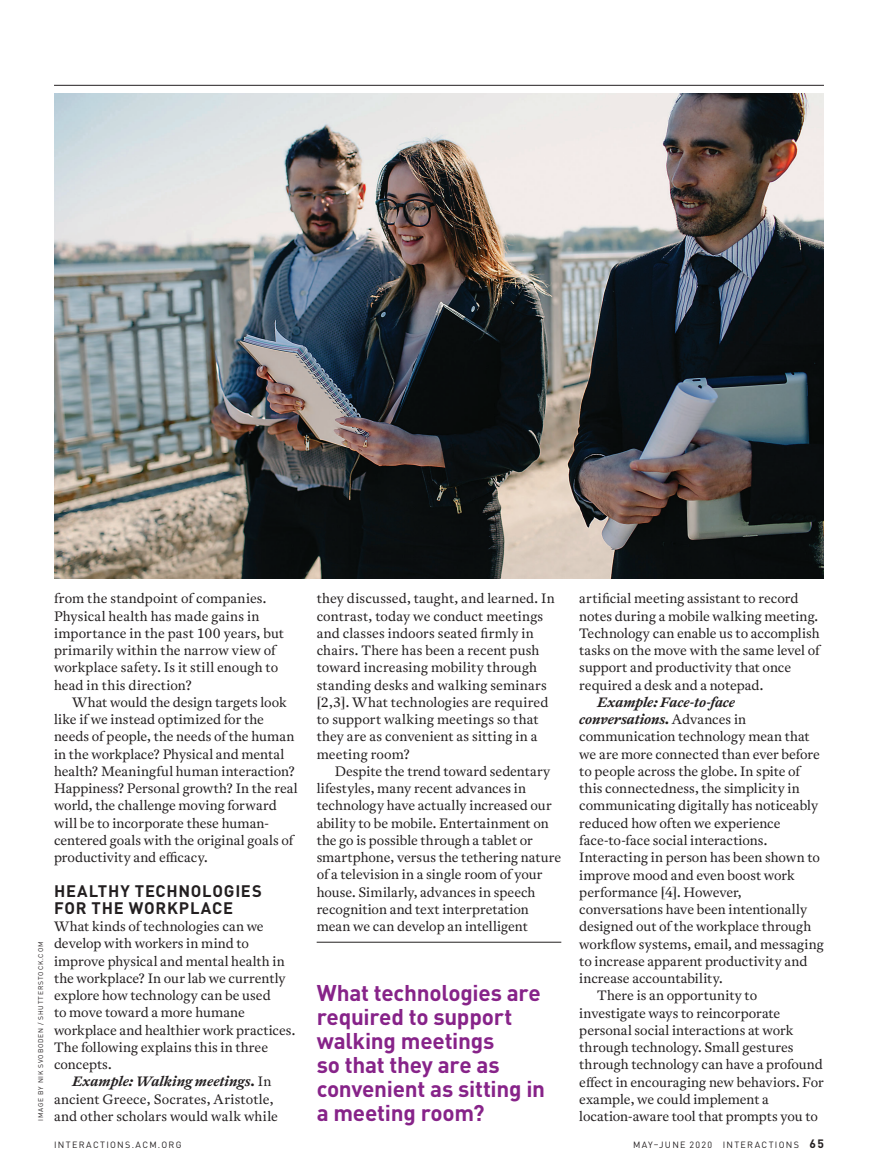
<style>
.page{position:relative;width:878px;height:1175px;background:#fff}
.page>*{position:absolute;margin:0;border:0;box-sizing:border-box;transform-origin:0 0}
.t1{font:700 22.5px/24px "DIN Pro";letter-spacing:-.01em;color:#872389}
.t2{font:700 16.5px/17.2px "DIN Pro";letter-spacing:.045em;color:#231f20}
.t3{font:13.5px/17.2px "Antwerp ACM";color:#231f20}
.t4{font:italic 700 13.5px "Antwerp ACM";letter-spacing:.005em;color:#231f20}
.t5{font:9px "DIN Pro";letter-spacing:.145em;color:#231f20}
.t6{font:6.75px "DIN Pro";letter-spacing:.115em;color:#231f20}
.s1{font-weight:400;font-style:normal}
.s2{font-weight:700;font-size:12px}
</style>
<div class="page">
<hr style="left:54px;top:85px;width:770px;height:1px;background:#231f20">
<img style="left:54px;top:93px;width:770px;height:485px">
<hr style="left:316px;top:942px;width:245px;height:1px;background:#231f20">
<p class="t6" style="left:36px;top:1120px;width:181px;rotate:-90deg">IMAGE BY NIK SVOBODEN / SHUTTERSTOCK.COM</p>
<p class="t3" style="left:54px;top:590px;width:231px">from the standpoint of companies.<br>Physical health has made gains in importance in the past 100 years, but primarily within the narrow view of workplace safety. Is it still enough to head in this direction?</p>
<p class="t3" style="left:54px;top:693px;width:245px;text-indent:18px">What would the design targets look like if we instead optimized for the needs of people, the needs of the human in the workplace? Physical and mental health? Meaningful human interaction?<br>Happiness? Personal growth? In the real world, the challenge moving forward will be to incorporate these human&shy;centered goals with the original goals of productivity and efficacy.</p>
<p class="t2" style="left:54px;top:880px;width:209px">HEALTHY TECHNOLOGIES<br>FOR THE WORKPLACE</p>
<p class="t3" style="left:54px;top:917px;width:211px">What kinds of technologies can we</p>
<p class="t3" style="left:54px;top:935px;width:196px">develop with workers in mind to</p>
<p class="t3" style="left:54px;top:952px;width:232px">improve physical and mental health in</p>
<p class="t3" style="left:54px;top:969px;width:233px">the workplace? In our lab we currently</p>
<p class="t3" style="left:54px;top:986px;width:218px">explore how technology can be used</p>
<p class="t3" style="left:54px;top:1004px;width:192px">to move toward a more humane</p>
<p class="t3" style="left:54px;top:1021px;width:243px">workplace and healthier work practices.</p>
<p class="t3" style="left:54px;top:1038px;width:215px">The following explains this in three</p>
<p class="t3" style="left:54px;top:1055px;width:59px">concepts.</p>
<p class="t4" style="left:72px;top:1072px;width:201px">Example: Walking meetings. <span class="s1">In</span></p>
<p class="t3" style="left:54px;top:1090px;width:221px">ancient Greece, Socrates, Aristotle,</p>
<p class="t3" style="left:54px;top:1107px;width:225px">and other scholars would walk while</p>
<p class="t3" style="left:316px;top:590px;width:239px">they discussed, taught, and learned. In contrast, today we conduct meetings and classes indoors seated firmly in chairs. There has been a recent push toward increasing mobility through standing desks and walking seminars [2,3]. What technologies are required to support walking meetings so that they are as convenient as sitting in a meeting room?</p>
<p class="t3" style="left:316px;top:762px;width:246px;text-indent:18px">Despite the trend toward sedentary lifestyles, many recent advances in technology have actually increased our ability to be mobile. Entertainment on the go is possible through a tablet or smartphone, versus the tethering nature of a television in a single room of your house. Similarly, advances in speech recognition and text interpretation mean we can develop an intelligent</p>
<h1 class="t1" style="left:316px;top:978px;width:230px">What technologies are required to support walking meetings<br>so that they are as convenient as sitting in a meeting room?</h1>
<p class="t3" style="left:579px;top:590px;width:242px">artificial meeting assistant to record notes during a mobile walking meeting.<br>Technology can enable us to accomplish tasks on the move with the same level of support and productivity that once required a desk and a notepad.</p>
<p class="t4" style="left:597px;top:693px;width:139px">Example: Face-to-face</p>
<p class="t4" style="left:579px;top:710px;width:168px">conversations. <span class="s1">Advances in</span></p>
<p class="t3" style="left:579px;top:728px;width:232px">communication technology mean that</p>
<p class="t3" style="left:579px;top:745px;width:242px">we are more connected than ever before</p>
<p class="t3" style="left:579px;top:762px;width:222px">to people across the globe. In spite of</p>
<p class="t3" style="left:579px;top:779px;width:222px">this connectedness, the simplicity in</p>
<p class="t3" style="left:579px;top:797px;width:240px">communicating digitally has noticeably</p>
<p class="t3" style="left:579px;top:814px;width:203px">reduced how often we experience</p>
<p class="t3" style="left:579px;top:831px;width:189px">face-to-face social interactions.</p>
<p class="t3" style="left:579px;top:848px;width:242px">Interacting in person has been shown to</p>
<p class="t3" style="left:579px;top:866px;width:217px">improve mood and even boost work</p>
<p class="t3" style="left:579px;top:883px;width:164px">performance [4]. However,</p>
<p class="t3" style="left:579px;top:900px;width:229px">conversations have been intentionally</p>
<p class="t3" style="left:579px;top:917px;width:233px">designed out of the workplace through</p>
<p class="t3" style="left:579px;top:935px;width:246px">workflow systems, email, and messaging</p>
<p class="t3" style="left:579px;top:952px;width:229px">to increase apparent productivity and</p>
<p class="t3" style="left:579px;top:969px;width:145px">increase accountability.</p>
<p class="t3" style="left:597px;top:986px;width:161px">There is an opportunity to</p>
<p class="t3" style="left:579px;top:1004px;width:202px">investigate ways to reincorporate</p>
<p class="t3" style="left:579px;top:1021px;width:215px">personal social interactions at work</p>
<p class="t3" style="left:579px;top:1038px;width:216px">through technology. Small gestures</p>
<p class="t3" style="left:579px;top:1055px;width:245px">through technology can have a profound</p>
<p class="t3" style="left:579px;top:1073px;width:246px">effect in encouraging new behaviors. For</p>
<p class="t3" style="left:579px;top:1090px;width:191px">example, we could implement a</p>
<p class="t3" style="left:579px;top:1107px;width:240px">location-aware tool that prompts you to</p>
<p class="t5" style="left:54px;top:1137px;width:129px">INTERACTIONS.ACM.ORG</p>
<p class="t5" style="left:633px;top:1137px;width:192px">MAY–JUNE 2020 INTERACTIONS <span class="s2">65</span></p>
</div>
